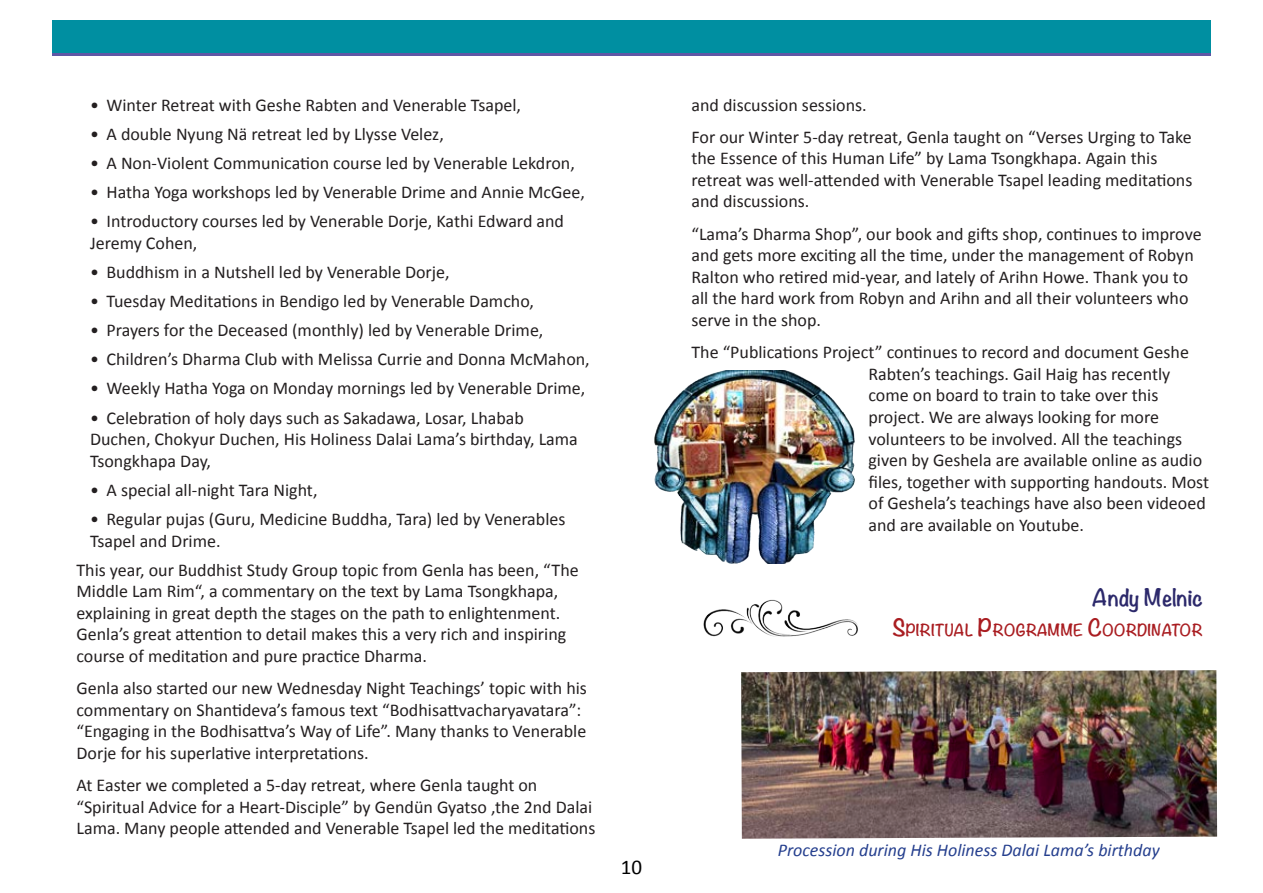
<style>
.page{position:relative;width:1263px;height:893px;background:#fff}
.page>*{position:absolute;margin:0;border:0;box-sizing:border-box;transform-origin:0 0}
.Signature{font:700 21px "Noteworthy";color:#2c296b}
.t1{font:21px "Calibri";color:#000}
.t2{font:18px/21.6px "Calibri";color:#231f20}
.Quoter{font:italic 18px "Calibri";color:#253f8e}
.Job_Title{font:700 14.7px "Noteworthy";color:#a91d21}
.s1{font-size:21px}
</style>
<div class="page">
<svg style="left:52px;top:52px;width:1158px;height:4px;background:#4765a4"></svg>
<div style="left:52px;top:20px;width:1158px;height:32px;background:#008fa1"></div>
<img style="left:654px;top:370px;width:201px;height:194px">
<img style="left:703px;top:599px;width:155px;height:38px">
<img style="left:741px;top:670px;width:476px;height:169px">
<p class="t2" style="left:90px;top:94px;width:433px">• Winter Retreat with Geshe Rabten and Venerable Tsapel,</p>
<p class="t2" style="left:90px;top:123px;width:355px">• A double Nyung Nä retreat led by Llysse Velez,</p>
<p class="t2" style="left:90px;top:152px;width:486px">• A Non-Violent Communication course led by Venerable Lekdron,</p>
<p class="t2" style="left:90px;top:181px;width:496px">• Hatha Yoga workshops led by Venerable Drime and Annie McGee,</p>
<p class="t2" style="left:90px;top:211px;width:475px">• Introductory courses led by Venerable Dorje, Kathi Edward and<br>Jeremy Cohen,</p>
<p class="t2" style="left:90px;top:261px;width:361px">• Buddhism in a Nutshell led by Venerable Dorje,</p>
<p class="t2" style="left:90px;top:290px;width:446px">• Tuesday Meditations in Bendigo led by Venerable Damcho,</p>
<p class="t2" style="left:90px;top:319px;width:455px">• Prayers for the Deceased (monthly) led by Venerable Drime,</p>
<p class="t2" style="left:90px;top:349px;width:501px">• Children’s Dharma Club with Melissa Currie and Donna McMahon,</p>
<p class="t2" style="left:90px;top:378px;width:497px">• Weekly Hatha Yoga on Monday mornings led by Venerable Drime,</p>
<p class="t2" style="left:90px;top:407px;width:489px">• Celebration of holy days such as Sakadawa, Losar, Lhabab<br>Duchen, Chokyur Duchen, His Holiness Dalai Lama’s birthday, Lama<br>Tsongkhapa Day,</p>
<p class="t2" style="left:90px;top:479px;width:229px">• A special all-night Tara Night,</p>
<p class="t2" style="left:90px;top:508px;width:477px">• Regular pujas (Guru, Medicine Buddha, Tara) led by Venerables<br>Tsapel and Drime.</p>
<p class="t2" style="left:76px;top:559px;width:504px">This year, our Buddhist Study Group topic from Genla has been, “The Middle Lam Rim“, a commentary on the text by Lama Tsongkhapa, explaining in great depth the stages on the path to enlightenment.<br>Genla’s great attention to detail makes this a very rich and inspiring course of meditation and pure practice Dharma.</p>
<p class="t2" style="left:76px;top:677px;width:512px">Genla also started our new Wednesday Night Teachings’ topic with his commentary on Shantideva’s famous text “Bodhisattvacharyavatara”: “Engaging in the Bodhisattva’s Way of Life”. Many thanks to Venerable Dorje for his superlative interpretations.</p>
<p class="t2" style="left:76px;top:774px;width:520px">At Easter we completed a 5-day retreat, where Genla taught on “Spiritual Advice for a Heart-Disciple” by Gendün Gyatso ,the 2nd Dalai<br>Lama. Many people attended and Venerable Tsapel led the meditations</p>
<p class="t1" style="left:621px;top:854px;width:23px">10</p>
<p class="t2" style="left:691px;top:94px;width:177px">and discussion sessions.</p>
<p class="t2" style="left:691px;top:126px;width:502px">For our Winter 5-day retreat, Genla taught on “Verses Urging to Take the Essence of this Human Life” by Lama Tsongkhapa. Again this retreat was well-attended with Venerable Tsapel leading meditations and discussions.</p>
<p class="t2" style="left:691px;top:223px;width:512px">“Lama’s Dharma Shop”, our book and gifts shop, continues to improve and gets more exciting all the time, under the management of Robyn Ralton who retired mid-year, and lately of Arihn Howe. Thank you to all the hard work from Robyn and Arihn and all their volunteers who serve in the shop.</p>
<p class="t2" style="left:868px;top:341px;width:342px;text-indent:-177px">The “Publications Project” continues to record and document Geshe Rabten’s teachings. Gail Haig has recently come on board to train to take over this project. We are always looking for more volunteers to be involved. All the teachings given by Geshela are available online as audio files, together with supporting handouts. Most of Geshela’s teachings have also been videoed and are available on Youtube.</p>
<p class="Signature" style="left:1092px;top:579px;width:113px">Andy Melnic</p>
<p class="Job_Title" style="left:892px;top:617px;width:312px"><span class="s1">S</span>PIRITUAL <span class="s1">P</span>ROGRAMME <span class="s1">C</span>OORDINATOR</p>
<p class="Quoter" style="left:778px;top:838px;width:383px">Procession during His Holiness Dalai Lama’s birthday</p>
</div>
